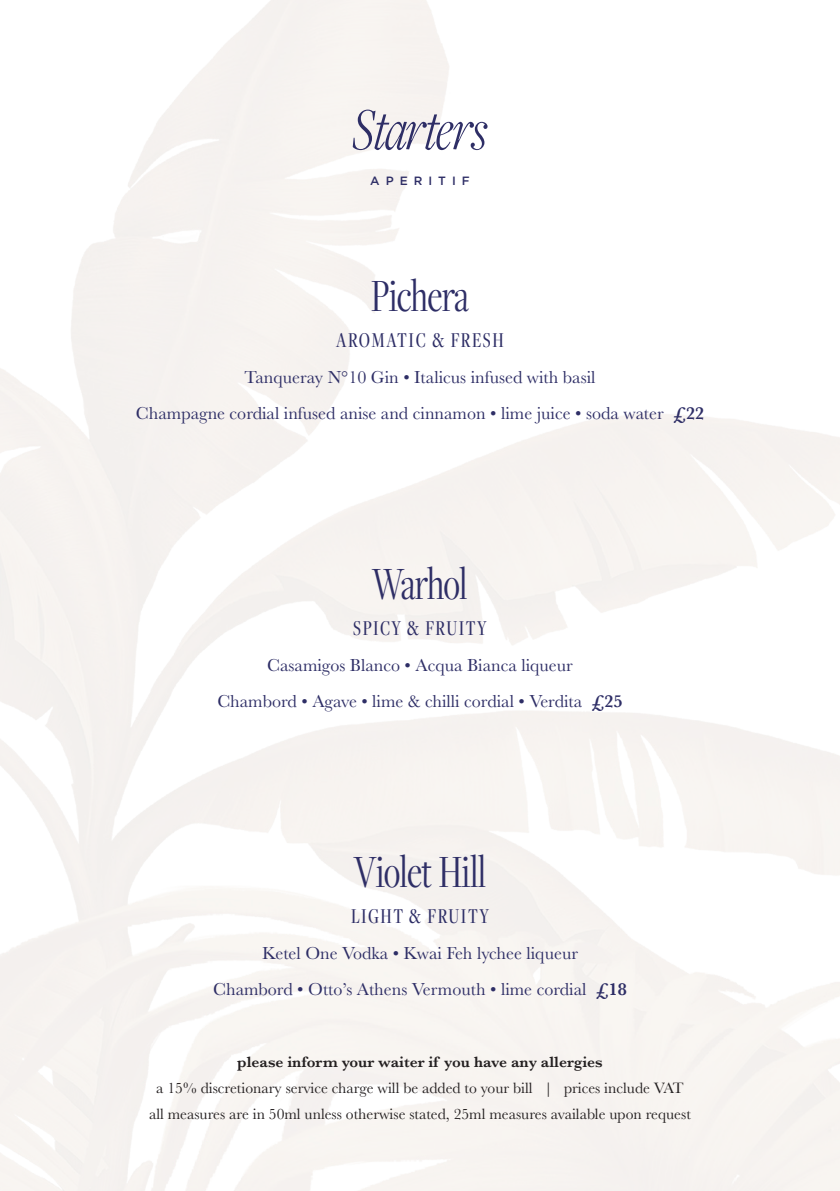
<style>
.page{position:relative;width:840px;height:1191px;background:#fff}
.page>*{position:absolute;margin:0;border:0;box-sizing:border-box;transform-origin:0 0}
.t1{font:italic 300 62px "Freight Disp Cmp Pro";letter-spacing:-.015em;color:#2e2e66}
.t2{font:300 48px "Freight Disp Cmp Pro";letter-spacing:-.02em;color:#2e2e66}
.t3{font:22px "Freight Disp Cmp Pro";letter-spacing:.07em;color:#2e2e66}
.t4{font:18px "Baskerville";color:#2e2e66}
.t5{font:15.6px "Baskerville";color:#231f20}
.t6{font:600 15.6px "Baskerville";color:#231f20}
.t7{font:500 12px "Gotham";letter-spacing:.5em;color:#2e2e66}
.s1{font-weight:600}
</style>
<div class="page">
<p class="t1" style="left:352px;top:90px;width:137px">Starters</p>
<p class="t7" style="left:370px;top:173px;width:101px">APERITIF</p>
<p class="t2" style="left:370px;top:265px;width:100px">Pichera</p>
<p class="t3" style="left:336px;top:325px;width:169px">AROMATIC &amp; FRESH</p>
<p class="t4" style="left:244px;top:365px;width:352px">Tanqueray N°10 Gin • Italicus infused with basil</p>
<p class="t4" style="left:136px;top:401px;width:569px">Champagne cordial infused anise and cinnamon • lime juice • soda water <span class="s1">£22</span></p>
<p class="t2" style="left:372px;top:553px;width:97px">Warhol</p>
<p class="t3" style="left:353px;top:613px;width:135px">SPICY &amp; FRUITY</p>
<p class="t4" style="left:267px;top:653px;width:307px">Casamigos Blanco • Acqua Bianca liqueur</p>
<p class="t4" style="left:217px;top:689px;width:406px">Chambord • Agave • lime &amp; chilli cordial • Verdita <span class="s1">£25</span></p>
<p class="t2" style="left:353px;top:841px;width:134px">Violet Hill</p>
<p class="t3" style="left:351px;top:901px;width:139px">LIGHT &amp; FRUITY</p>
<p class="t4" style="left:262px;top:941px;width:317px">Ketel One Vodka • Kwai Feh lychee liqueur</p>
<p class="t4" style="left:213px;top:977px;width:415px">Chambord • Otto’s Athens Vermouth • lime cordial <span class="s1">£18</span></p>
<p class="t6" style="left:237px;top:1050px;width:367px">please inform your waiter if you have any allergies</p>
<p class="t5" style="left:156px;top:1077px;width:528px">a 15% discretionary service charge will be added to your bill | prices include VAT</p>
<p class="t5" style="left:149px;top:1103px;width:543px">all measures are in 50ml unless otherwise stated, 25ml measures available upon request</p>
</div>
